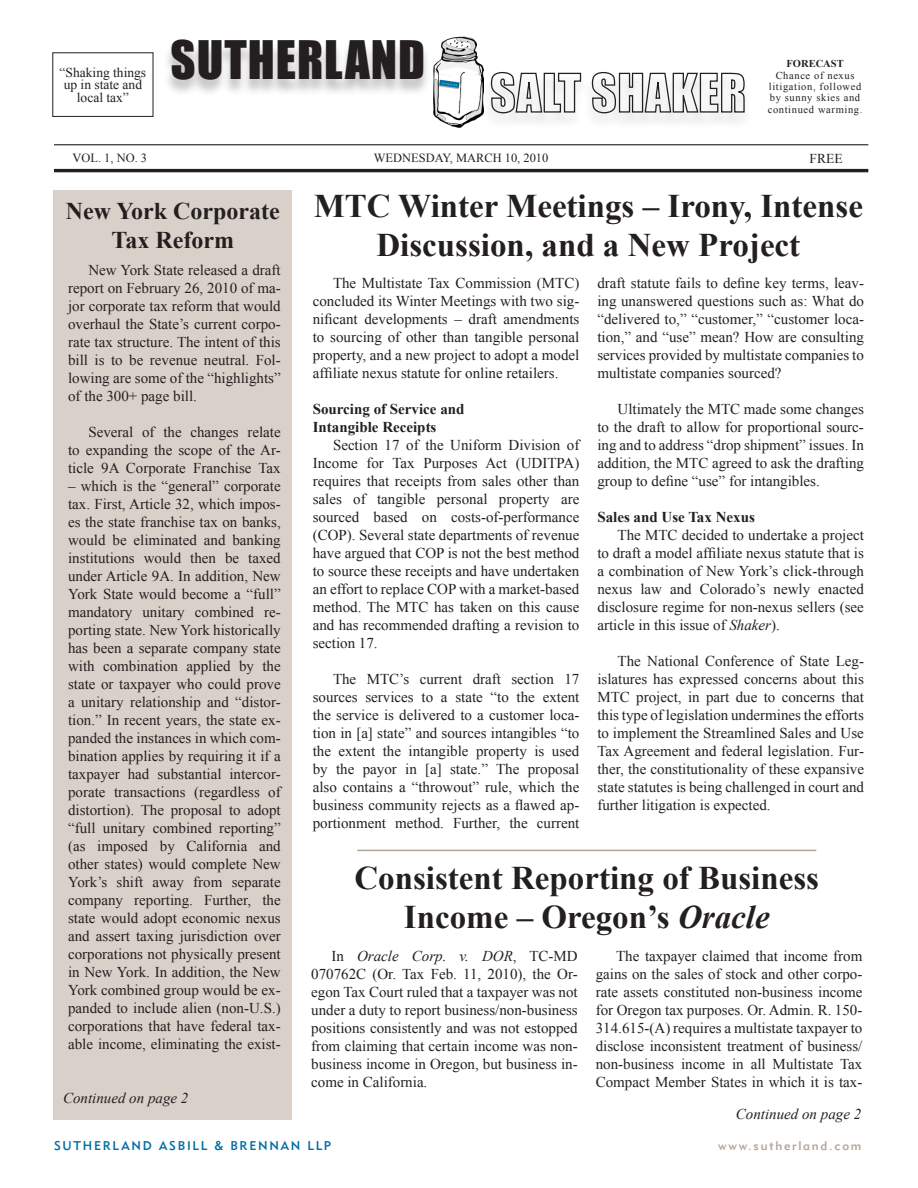
<style>
.page{position:relative;width:918px;height:1188px;background:#fff}
.page>*{position:absolute;margin:0;border:0;box-sizing:border-box;transform-origin:0 0}
.t1{font:48.75px "Impact";letter-spacing:.02em;color:#231f20}
.t2{font:700 33px/39px "Times New Roman";color:#231f20;text-align:center}
.t3{font:700 24px/28.8px "Times New Roman";color:#231f20;text-align:center}
.t4{font:15px/18px "Times New Roman";color:#231f20;text-align:justify}
.t5{font:700 15px "Times New Roman";color:#231f20}
.t6{font:italic 15px "Times New Roman";color:#231f20}
.t7{font:13.5px/12.5px "Times New Roman";color:#231f20;text-align:center}
.t8{font:12.45px "Times New Roman";color:#231f20}
.t9{font:12.45px "Geometric 415 BT Medium A";letter-spacing:.14em;color:#006ea5}
.t10{font:12.45px "Geometric 415 BT Medium A";letter-spacing:.14em;color:#b4a599}
.t11{font:10.5px/11.2px "Times New Roman";letter-spacing:.06em;color:#231f20;text-align:center}
.s1{font-weight:700}
.s2{font-style:italic}
</style>
<div class="page">
<div style="left:54px;top:191px;width:238px;height:929px;background:#d9d1c9"></div>
<hr style="left:54px;top:144px;width:814px;height:1px;background:#231f20">
<hr style="left:54px;top:169px;width:814px;height:3px;background:#231f20">
<div style="left:53px;top:53px;width:100px;height:64px;border:1px solid #231f20"></div>
<div style="left:482px;top:72px;width:350px;height:102px;background:#231f20;opacity:.27"></div>
<svg style="left:509px;top:72px;width:73px;height:42px"></svg>
<svg style="left:591px;top:71px;width:154px;height:43px"></svg>
<div style="left:163px;top:41px;width:346px;height:95px;background:#231f20;opacity:.27"></div>
<img style="left:434px;top:37px;width:49px;height:92px">
<hr style="left:357px;top:850px;width:459px;height:1px;background:#b4a599">
<p class="t1" style="left:171px;top:22px;width:256px">SUTHERLAND</p>
<p class="t7" style="left:60px;top:66px;width:88px">“Shaking things up in state and local tax”</p>
<p class="t11" style="left:768px;top:58px;width:96px"><span class="s1">FORECAST<br></span>Chance of nexus litigation, followed by sunny skies and continued warming.</p>
<p class="t8" style="left:73px;top:150px;width:76px">VOL. 1, NO. 3</p>
<p class="t8" style="left:374px;top:150px;width:176px">wednesday, March 10, 2010</p>
<p class="t7" style="left:809px;top:152px;width:17px">FREE</p>
<p class="t3" style="left:66px;top:196px;width:215px">New York Corporate<br>Tax Reform</p>
<p class="t4" style="left:68px;top:261px;width:214px;text-indent:20px">New York State released a draft report on February 26, 2010 of ma&shy;jor corporate tax reform that would overhaul the State’s current corpo&shy;rate tax structure. The intent of this bill is to be revenue neutral. Fol&shy;lowing are some of the “highlights” of the 300+ page bill.</p>
<p class="t4" style="left:68px;top:423px;width:214px;text-indent:20px">Several of the changes relate to expanding the scope of the Ar&shy;ticle 9A Corporate Franchise Tax</p>
<p class="t4" style="left:68px;top:477px;width:214px">– which is the “general” corporate tax. First, Article 32, which impos&shy;es the state franchise tax on banks, would be eliminated and banking institutions would then be taxed under Article 9A. In addition, New York State would become a “full” mandatory unitary combined re&shy;porting state. New York historically has been a separate company state with combination applied by the state or taxpayer who could prove a unitary relationship and “distor&shy;tion.” In recent years, the state ex&shy;panded the instances in which com&shy;bination applies by requiring it if a taxpayer had substantial intercor&shy;porate transactions (regardless of distortion). The proposal to adopt “full unitary combined reporting” (as imposed by California and other states) would complete New York’s shift away from separate company reporting. Further, the state would adopt economic nexus and assert taxing jurisdiction over corporations not physically present in New York. In addition, the New York combined group would be ex&shy;panded to include alien (non-U.S.) corporations that have federal tax&shy;able income, eliminating the exist-</p>
<p class="t6" style="left:63px;top:1088px;width:127px">Continued on page 2</p>
<p class="t2" style="left:314px;top:185px;width:551px">MTC Winter Meetings – Irony, Intense<br>Discussion, and a New Project</p>
<p class="t4" style="left:313px;top:273px;width:268px;text-indent:20px">The Multistate Tax Commission (MTC) concluded its Winter Meetings with two sig&shy;nificant developments – draft amendments to sourcing of other than tangible personal property, and a new project to adopt a model affiliate nexus statute for online retailers.</p>
<p class="t5" style="left:313px;top:398px;width:153px">Sourcing of Service and</p>
<p class="t5" style="left:313px;top:416px;width:125px">Intangible Receipts</p>
<p class="t4" style="left:333px;top:435px;width:248px">Section 17 of the Uniform Division of</p>
<p class="t4" style="left:313px;top:453px;width:268px">Income for Tax Purposes Act (UDITPA)</p>
<p class="t4" style="left:313px;top:471px;width:268px">requires that receipts from sales other than</p>
<p class="t4" style="left:313px;top:489px;width:268px">sales of tangible personal property are</p>
<p class="t4" style="left:313px;top:507px;width:268px">sourced based on costs-of-performance</p>
<p class="t4" style="left:313px;top:525px;width:268px">(COP). Several state departments of revenue</p>
<p class="t4" style="left:313px;top:543px;width:268px">have argued that COP is not the best method</p>
<p class="t4" style="left:313px;top:561px;width:268px">to source these receipts and have undertaken</p>
<p class="t4" style="left:313px;top:579px;width:268px">an effort to replace COP with a market-based</p>
<p class="t4" style="left:313px;top:597px;width:268px">method. The MTC has taken on this cause</p>
<p class="t4" style="left:313px;top:615px;width:268px">and has recommended drafting a revision to</p>
<p class="t4" style="left:313px;top:633px;width:66px">section 17.</p>
<p class="t4" style="left:313px;top:669px;width:268px;text-indent:20px">The MTC’s current draft section 17 sources services to a state “to the extent the service is delivered to a customer loca&shy;tion in [a] state” and sources intangibles “to the extent the intangible property is used by the payor in [a] state.” The proposal also contains a “throwout” rule, which the business community rejects as a flawed ap&shy;portionment method. Further, the current</p>
<p class="t4" style="left:597px;top:273px;width:268px">draft statute fails to define key terms, leav&shy;ing unanswered questions such as: What do “delivered to,” “customer,” “customer loca&shy;tion,” and “use” mean? How are consulting services provided by multistate companies to multistate companies sourced?</p>
<p class="t4" style="left:597px;top:399px;width:268px;text-indent:20px">Ultimately the MTC made some changes to the draft to allow for proportional sourc&shy;ing and to address “drop shipment” issues. In addition, the MTC agreed to ask the drafting group to define “use” for intangibles.</p>
<p class="t5" style="left:597px;top:506px;width:159px">Sales and Use Tax Nexus</p>
<p class="t4" style="left:618px;top:525px;width:248px">The MTC decided to undertake a project</p>
<p class="t4" style="left:597px;top:543px;width:268px">to draft a model affiliate nexus statute that is</p>
<p class="t4" style="left:597px;top:561px;width:268px">a combination of New York’s click-through</p>
<p class="t4" style="left:597px;top:579px;width:268px">nexus law and Colorado’s newly enacted</p>
<p class="t4" style="left:597px;top:597px;width:268px">disclosure regime for non-nexus sellers (see</p>
<p class="t4" style="left:597px;top:615px;width:184px">article in this issue of <span class="s2">Shaker</span>).</p>
<p class="t4" style="left:597px;top:651px;width:268px;text-indent:20px">The National Conference of State Leg&shy;islatures has expressed concerns about this MTC project, in part due to concerns that this type of legislation undermines the efforts to implement the Streamlined Sales and Use Tax Agreement and federal legislation. Fur&shy;ther, the constitutionality of these expansive state statutes is being challenged in court and further litigation is expected.</p>
<p class="t2" style="left:354px;top:858px;width:466px">Consistent Reporting of Business<br>Income – Oregon’s <span class="s2">Oracle</span></p>
<p class="t4" style="left:311px;top:947px;width:268px;text-indent:20px">In <span class="s2">Oracle Corp. v. DOR</span>, TC-MD 070762C (Or. Tax Feb. 11, 2010), the Or&shy;egon Tax Court ruled that a taxpayer was not under a duty to report business/non-business positions consistently and was not estopped from claiming that certain income was non&shy;business income in Oregon, but business in&shy;come in California.</p>
<p class="t4" style="left:596px;top:947px;width:268px;text-indent:20px">The taxpayer claimed that income from gains on the sales of stock and other corpo&shy;rate assets constituted non-business income for Oregon tax purposes. Or. Admin. R. 150- 314.615-(A) requires a multistate taxpayer to disclose inconsistent treatment of business/ non-business income in all Multistate Tax Compact Member States in which it is tax-</p>
<p class="t6" style="left:736px;top:1103px;width:127px">Continued on page 2</p>
<p class="t9" style="left:54px;top:1138px;width:279px">SUTHERLAND ASBILL &amp; BRENNAN LLP</p>
<p class="t10" style="left:718px;top:1138px;width:145px">WWW.SUTHERLAND.COM</p>
</div>
